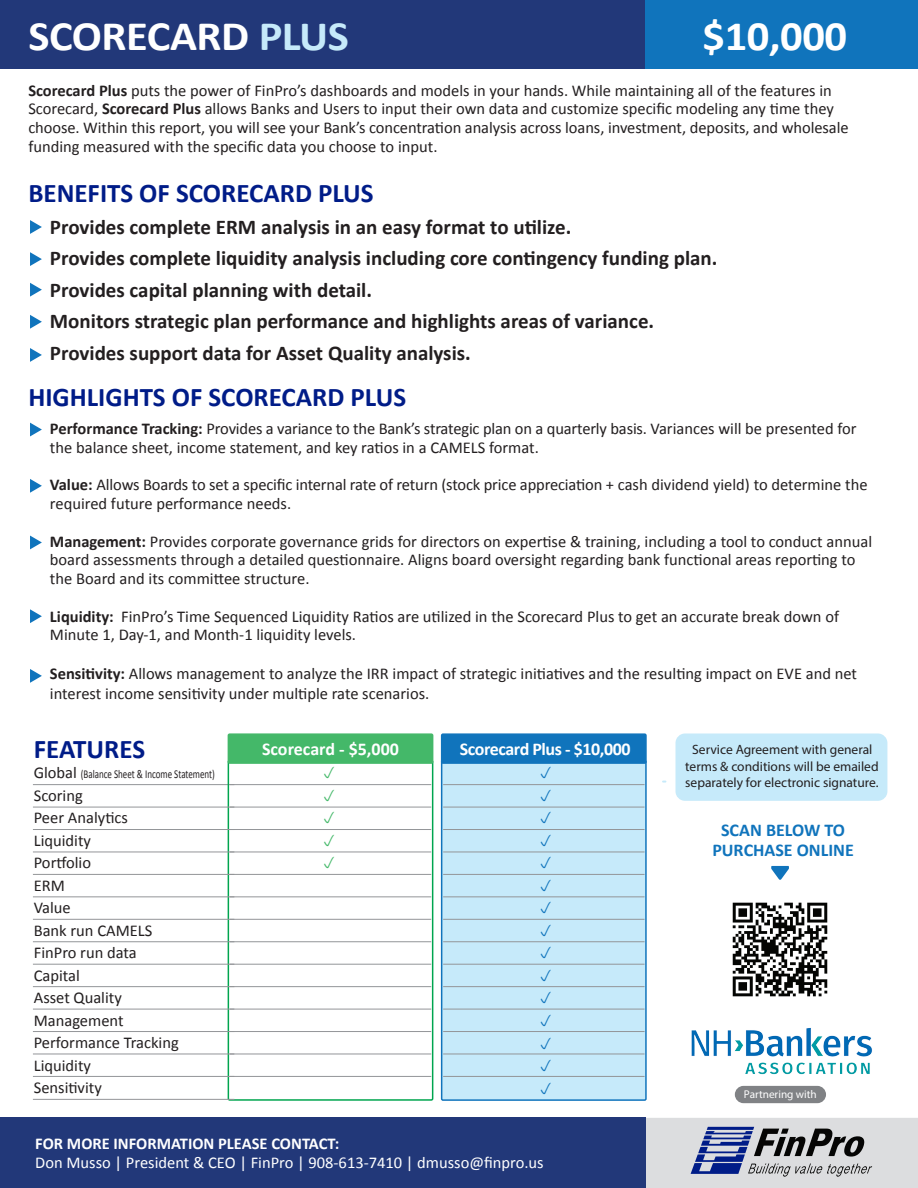
<style>
.page{position:relative;width:918px;height:1188px;background:#fff}
.page>*{position:absolute;margin:0;border:0;box-sizing:border-box;transform-origin:0 0}
.t1{font:700 42px "Calibri";letter-spacing:-.01em;color:#fff;scale:1.06 1}
.t2{font:700 27px "Calibri";color:#001c88}
.t3{font:700 21px/31.5px "Calibri";color:#231f20}
.t4{font:700 18px/19.8px "Calibri";color:#1074bc;text-align:center}
.t5{font:700 18px "Calibri";letter-spacing:-.025em;color:#fff}
.t6{font:700 18px "Calibri";color:#fff}
.t7{font:16.5px/22.5px "Calibri";color:#231f20}
.t8{font:16.5px "Calibri";color:#fff}
.t9{font:700 16.5px "Calibri";color:#fff}
.t10{font:13.5px/16.2px "Myriad Pro";color:#231f20;text-align:center}
.t11{font:12px "Calibri";color:#231f20;scale:.75 1}
.t12{font:11.25px "Myriad Pro";color:#fff}
.s1{color:#c6eafa}
.s2{font-weight:700}
.s3{font-size:16.5px}
</style>
<div class="page">
<div style="left:0;top:0;width:918px;height:68px;background:#223879"></div>
<div style="left:675px;top:734px;width:212px;height:67px;background:#c6eafa;border-radius:9px"></div>
<div style="left:645px;top:0;width:273px;height:68px;background:#1074bc"></div>
<img style="left:732px;top:902px;width:96px;height:95px">
<div style="left:645px;top:1118px;width:273px;height:70px;background:#dcdddf"></div>
<svg style="left:691px;top:1127px;width:181px;height:50px"></svg>
<div style="left:0;top:1118px;width:645px;height:70px;background:#223879"></div>
<svg style="left:30px;top:220px;width:12px;height:14px"></svg>
<svg style="left:30px;top:252px;width:12px;height:14px"></svg>
<svg style="left:30px;top:283px;width:12px;height:14px"></svg>
<svg style="left:30px;top:315px;width:12px;height:14px"></svg>
<svg style="left:30px;top:348px;width:12px;height:14px"></svg>
<svg style="left:30px;top:423px;width:12px;height:13px"></svg>
<svg style="left:30px;top:479px;width:12px;height:14px"></svg>
<svg style="left:30px;top:536px;width:12px;height:13px"></svg>
<svg style="left:30px;top:609px;width:12px;height:14px"></svg>
<svg style="left:30px;top:669px;width:12px;height:14px"></svg>
<svg style="left:771px;top:866px;width:18px;height:14px"></svg>
<hr style="left:33px;top:784px;width:201px;height:1px;background:#939598">
<div style="left:228px;top:760px;width:205px;height:341px;border:2px solid #00a54f"></div>
<div style="left:442px;top:760px;width:204px;height:340px;background:#c6eafa"></div>
<div style="left:441px;top:760px;width:206px;height:341px;border:2px solid #1074bc"></div>
<div style="left:442px;top:734px;width:204px;height:29px;background:#1074bc"></div>
<div style="left:441px;top:733px;width:206px;height:31px;border:2px solid #1074bc"></div>
<div style="left:228px;top:734px;width:205px;height:29px;background:#44b869"></div>
<div style="left:228px;top:733px;width:205px;height:31px;border:2px solid #44b869"></div>
<hr style="left:230px;top:784px;width:201px;height:1px;background:#939598">
<hr style="left:443px;top:784px;width:202px;height:1px;background:#939598">
<hr style="left:33px;top:807px;width:201px;height:1px;background:#939598">
<hr style="left:230px;top:807px;width:201px;height:1px;background:#939598">
<hr style="left:443px;top:807px;width:202px;height:1px;background:#939598">
<hr style="left:33px;top:829px;width:201px;height:1px;background:#939598">
<hr style="left:230px;top:829px;width:201px;height:1px;background:#939598">
<hr style="left:443px;top:829px;width:202px;height:1px;background:#939598">
<hr style="left:33px;top:852px;width:201px;height:1px;background:#939598">
<hr style="left:230px;top:852px;width:201px;height:1px;background:#939598">
<hr style="left:443px;top:852px;width:202px;height:1px;background:#939598">
<hr style="left:33px;top:874px;width:201px;height:1px;background:#939598">
<hr style="left:230px;top:874px;width:201px;height:1px;background:#939598">
<hr style="left:443px;top:874px;width:202px;height:1px;background:#939598">
<hr style="left:33px;top:896px;width:201px;height:1px;background:#939598">
<hr style="left:230px;top:896px;width:201px;height:1px;background:#939598">
<hr style="left:443px;top:896px;width:202px;height:1px;background:#939598">
<hr style="left:33px;top:919px;width:201px;height:1px;background:#939598">
<hr style="left:230px;top:919px;width:201px;height:1px;background:#939598">
<hr style="left:443px;top:919px;width:202px;height:1px;background:#939598">
<hr style="left:33px;top:941px;width:201px;height:1px;background:#939598">
<hr style="left:230px;top:941px;width:201px;height:1px;background:#939598">
<hr style="left:443px;top:941px;width:202px;height:1px;background:#939598">
<hr style="left:33px;top:964px;width:201px;height:1px;background:#939598">
<hr style="left:230px;top:964px;width:201px;height:1px;background:#939598">
<hr style="left:443px;top:964px;width:202px;height:1px;background:#939598">
<hr style="left:33px;top:986px;width:201px;height:1px;background:#939598">
<hr style="left:230px;top:986px;width:201px;height:1px;background:#939598">
<hr style="left:443px;top:986px;width:202px;height:1px;background:#939598">
<hr style="left:33px;top:1009px;width:201px;height:1px;background:#939598">
<hr style="left:230px;top:1009px;width:201px;height:1px;background:#939598">
<hr style="left:443px;top:1009px;width:202px;height:1px;background:#939598">
<hr style="left:33px;top:1031px;width:201px;height:1px;background:#939598">
<hr style="left:230px;top:1031px;width:201px;height:1px;background:#939598">
<hr style="left:443px;top:1031px;width:202px;height:1px;background:#939598">
<hr style="left:33px;top:1054px;width:201px;height:1px;background:#939598">
<hr style="left:230px;top:1054px;width:201px;height:1px;background:#939598">
<hr style="left:443px;top:1054px;width:202px;height:1px;background:#939598">
<hr style="left:33px;top:1076px;width:201px;height:1px;background:#939598">
<hr style="left:33px;top:1099px;width:201px;height:1px;background:#939598">
<hr style="left:230px;top:1076px;width:201px;height:1px;background:#939598">
<hr style="left:443px;top:1076px;width:202px;height:1px;background:#939598">
<div style="left:735px;top:1086px;width:91px;height:17px;background:#808285;border-radius:9px"></div>
<img style="left:691px;top:1028px;width:181px;height:47px">
<h1 class="t1" style="left:28px;top:9px;width:304px">SCORECARD <span class="s1">PLUS</span></h1>
<h1 class="t1" style="left:703px;top:9px;width:138px">$10,000</h1>
<p class="t7" style="left:28px;top:81px;width:822px;line-height:18.8px"><span class="s2">Scorecard Plus</span> puts the power of FinPro’s dashboards and models in your hands. While maintaining all of the features in Scorecard, <span class="s2">Scorecard Plus</span> allows Banks and Users to input their own data and customize specific modeling any time they choose. Within this report, you will see your Bank’s concentration analysis across loans, investment, deposits, and wholesale funding measured with the specific data you choose to input.</p>
<h2 class="t2" style="left:28px;top:176px;width:347px">BENEFITS OF SCORECARD PLUS</h2>
<p class="t3" style="left:50px;top:211px;width:669px">Provides complete ERM analysis in an easy format to utilize.<br>Provides complete liquidity analysis including core contingency funding plan.<br>Provides capital planning with detail.<br>Monitors strategic plan performance and highlights areas of variance.<br>Provides support data for Asset Quality analysis.</p>
<h2 class="t2" style="left:28px;top:380px;width:379px">HIGHLIGHTS OF SCORECARD PLUS</h2>
<p class="t7" style="left:50px;top:419px;width:808px;line-height:18.8px"><span class="s2">Performance Tracking:</span> Provides a variance to the Bank’s strategic plan on a quarterly basis. Variances will be presented for the balance sheet, income statement, and key ratios in a CAMELS format.</p>
<p class="t7" style="left:50px;top:476px;width:819px;line-height:18.8px"><span class="s2">Value:</span> Allows Boards to set a specific internal rate of return (stock price appreciation + cash dividend yield) to determine the required future performance needs.</p>
<p class="t7" style="left:50px;top:532px;width:824px;line-height:18.8px"><span class="s2">Management:</span> Provides corporate governance grids for directors on expertise &amp; training, including a tool to conduct annual board assessments through a detailed questionnaire. Aligns board oversight regarding bank functional areas reporting to the Board and its committee structure.</p>
<p class="t7" style="left:50px;top:607px;width:791px;line-height:18.8px"><span class="s2">Liquidity:</span> FinPro’s Time Sequenced Liquidity Ratios are utilized in the Scorecard Plus to get an accurate break down of<br>Minute 1, Day-1, and Month-1 liquidity levels.</p>
<p class="t7" style="left:50px;top:664px;width:809px;line-height:19.5px"><span class="s2">Sensitivity:</span> Allows management to analyze the IRR impact of strategic initiatives and the resulting impact on EVE and net interest income sensitivity under multiple rate scenarios.</p>
<h2 class="t2" style="left:34px;top:732px;width:113px">FEATURES</h2>
<p class="t11" style="left:34px;top:767px;width:243px"><span class="s3">Global</span> (Balance Sheet &amp; Income Statement)</p>
<p class="t7" style="left:34px;top:784px;width:147px">Scoring<br>Peer Analytics<br>Liquidity<br>Portfolio<br>ERM<br>Value<br>Bank run CAMELS<br>FinPro run data<br>Capital<br>Asset Quality<br>Management<br>Performance Tracking<br>Liquidity<br>Sensitivity</p>
<p class="t6" style="left:262px;top:737px;width:138px">Scorecard - $5,000</p>
<p class="t5" style="left:460px;top:737px;width:172px">Scorecard Plus - $10,000</p>
<p class="t9" style="left:35px;top:1133px;width:306px">FOR MORE INFORMATION PLEASE CONTACT:</p>
<p class="t8" style="left:35px;top:1153px;width:510px">Don Musso | President &amp; CEO | FinPro | 908-613-7410 | dmusso@finpro.us</p>
<p class="t10" style="left:685px;top:742px;width:195px">Service Agreement with general terms &amp; conditions will be emailed separately for electronic signature.</p>
<p class="t4" style="left:712px;top:821px;width:143px">SCAN BELOW TO<br>PURCHASE ONLINE</p>
<p class="t12" style="left:744px;top:1087px;width:74px">Partnering with</p>
</div>
